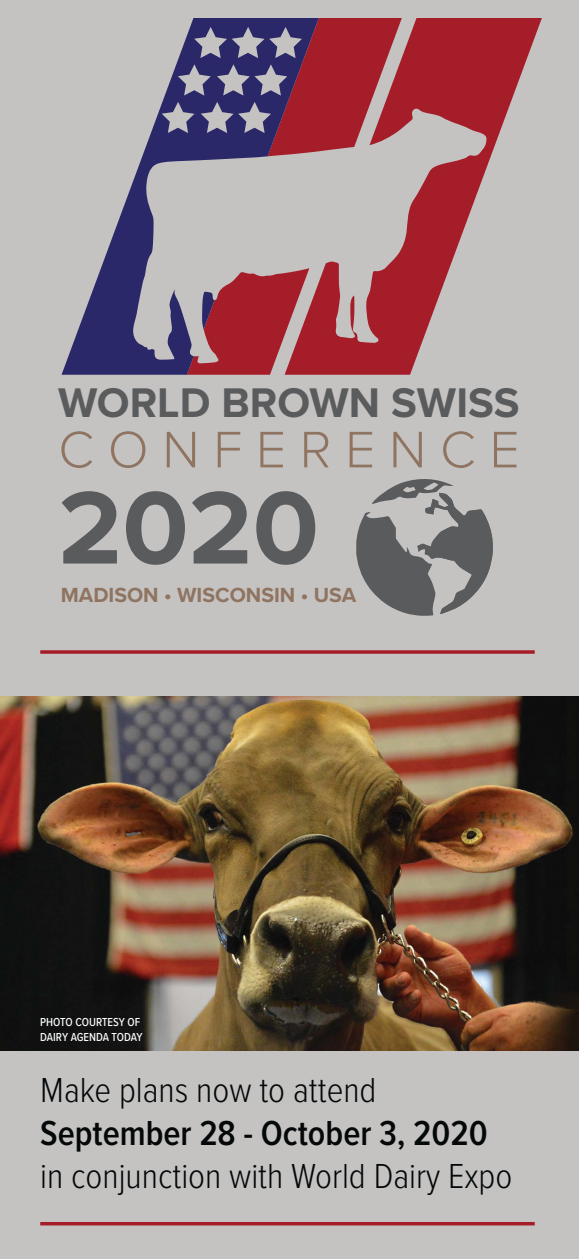
<style>
.page{position:relative;width:579px;height:1259px;background:#fff}
.page>*{position:absolute;margin:0;border:0;box-sizing:border-box;transform-origin:0 0}
.t1{font:700 106.8px "Proxima Nova";color:#5a5b5d}
.t2{font:300 53.25px "Proxima Nova";color:#8f7461}
.t3{font:700 42.9px "Proxima Nova";color:#5a5b5d}
.t4{font:300 36px "Proxima Nova Cond";color:#040809}
.t5{font:600 36px "Proxima Nova Cond";color:#040809}
.t6{font:700 21.2px "Proxima Nova";color:#8f7461}
.t7{font:500 12px/14.4px "Proxima Nova Cond";color:#fff}
</style>
<div class="page">
<div style="left:0;top:0;width:579px;height:1258px;background:#c5c3c2"></div>
<img style="left:0;top:696px;width:579px;height:354px">
<svg style="left:356px;top:479px;width:137px;height:137px"></svg>
<svg style="left:62px;top:18px;width:223px;height:357px"></svg>
<svg style="left:187px;top:268px;width:98px;height:107px"></svg>
<svg style="left:285px;top:18px;width:257px;height:357px"></svg>
<hr style="left:40px;top:1222px;width:495px;height:3px;background:#a51d29">
<svg style="left:40px;top:650px;width:495px;height:4px;background:#a8313b"></svg>
<p class="t3" style="left:58px;top:388px;width:463px">WORLD BROWN SWISS</p>
<h2 class="t2" style="left:58px;top:427px;width:463px">C O N F E R E N C E</h2>
<h1 class="t1" style="left:58px;top:492px;width:262px">2020</h1>
<p class="t6" style="left:61px;top:588px;width:297px">MADISON • WISCONSIN • USA</p>
<p class="t7" style="left:40px;top:1015px;width:104px">PHOTO COURTESY OF<br>DAIRY AGENDA TODAY</p>
<p class="t4" style="left:40px;top:1076px;width:338px">Make plans now to attend</p>
<p class="t5" style="left:40px;top:1111px;width:449px">September 28 - October 3, 2020</p>
<p class="t4" style="left:40px;top:1162px;width:474px">in conjunction with World Dairy Expo</p>
</div>
